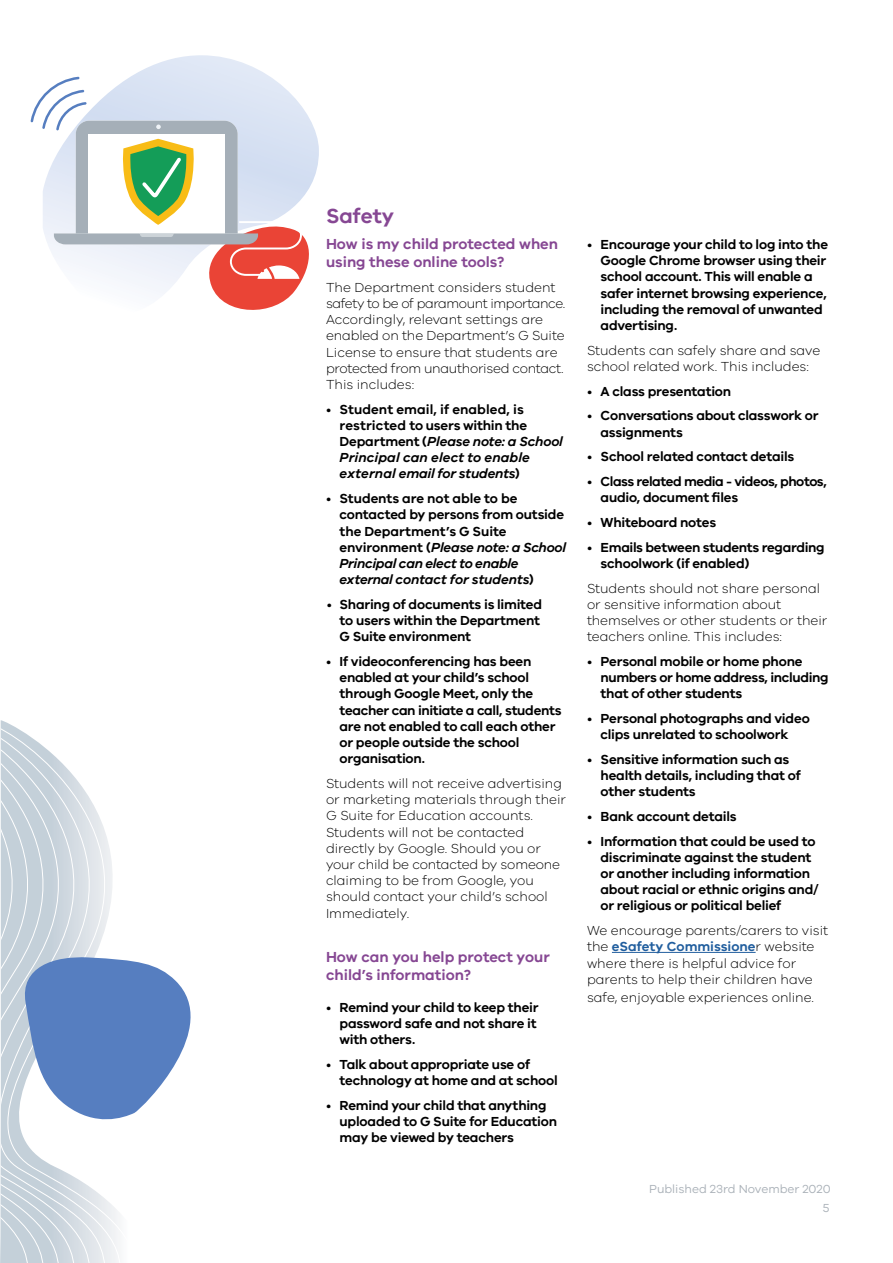
<style>
.page{position:relative;width:893px;height:1263px;background:#fff}
.page>*{position:absolute;margin:0;border:0;box-sizing:border-box;transform-origin:0 0}
.t1{font:600 21px "VIC";color:#864793}
.t2{font:600 15px/18px "VIC";color:#864793}
.t3{font:600 13.5px/16.2px "VIC";letter-spacing:-.015em;color:#000}
.t4{font:300 13.5px/16.2px "VIC";color:#000}
.t5{font:italic 600 13.5px/16.2px "VIC";letter-spacing:-.005em;color:#000}
.t6{font:12px "VIC";color:#abb2b9}
.s1{font-weight:300;font-style:normal}
.s2{font-style:normal}
.s3{font-weight:300}
.s4{font-style:italic}
.s5{font-weight:600;color:#215e9e}
</style>
<div class="page">
<hr style="left:612px;top:952px;width:144px;height:1px;background:#215e9e">
<svg style="left:77px;top:55px;width:242px;height:116px"></svg>
<svg style="left:31px;top:77px;width:285px;height:233px"></svg>
<svg style="left:0;top:722px;width:118px;height:541px"></svg>
<svg style="left:20px;top:956px;width:171px;height:171px"></svg>
<h1 class="t1" style="left:326px;top:203px;width:70px">Safety</h1>
<p class="t2" style="left:326px;top:234px;width:234px">How is my child protected when using these online tools?</p>
<p class="t4" style="left:326px;top:279px;width:241px">The Department considers student safety to be of paramount importance.<br>Accordingly, relevant settings are enabled on the Department’s G Suite License to ensure that students are protected from unauthorised contact.<br>This includes:</p>
<p class="t5" style="left:339px;top:401px;width:225px;text-indent:-14px"><span class="s1">•</span> <span class="s2">Student email, if enabled, is restricted to users within the<br>Department (</span>Please note: a School<br>Principal can elect to enable external email for students<span class="s2">)</span></p>
<p class="t3" style="left:339px;top:490px;width:228px;text-indent:-14px"><span class="s3">•</span> Students are not able to be contacted by persons from outside the Department’s G Suite environment (<span class="s4">Please note: a School<br>Principal can elect to enable external contact for students</span>)</p>
<p class="t3" style="left:339px;top:596px;width:204px;text-indent:-13px"><span class="s3">•</span> Sharing of documents is limited to users within the Department<br>G Suite environment</p>
<p class="t3" style="left:339px;top:653px;width:223px;text-indent:-14px"><span class="s3">•</span> If videoconferencing has been enabled at your child’s school through Google Meet, only the teacher can initiate a call, students are not enabled to call each other or people outside the school organisation.</p>
<p class="t4" style="left:326px;top:775px;width:242px">Students will not receive advertising or marketing materials through their<br>G Suite for Education accounts.<br>Students will not be contacted directly by Google. Should you or your child be contacted by someone claiming to be from Google, you should contact your child’s school<br>Immediately.</p>
<p class="t2" style="left:326px;top:948px;width:225px">How can you help protect your child’s information?</p>
<p class="t3" style="left:339px;top:999px;width:200px;text-indent:-14px"><span class="s3">•</span> Remind your child to keep their password safe and not share it with others.</p>
<p class="t3" style="left:339px;top:1056px;width:220px;text-indent:-14px"><span class="s3">•</span> Talk about appropriate use of technology at home and at school</p>
<p class="t3" style="left:339px;top:1097px;width:219px;text-indent:-14px"><span class="s3">•</span> Remind your child that anything uploaded to G Suite for Education may be viewed by teachers</p>
<p class="t3" style="left:600px;top:236px;width:229px;text-indent:-14px"><span class="s3">•</span> Encourage your child to log into the<br>Google Chrome browser using their school account. This will enable a safer internet browsing experience, including the removal of unwanted advertising.</p>
<p class="t4" style="left:587px;top:342px;width:235px">Students can safely share and save school related work. This includes:</p>
<p class="t3" style="left:587px;top:383px;width:146px"><span class="s3">•</span> A class presentation</p>
<p class="t3" style="left:600px;top:407px;width:220px;text-indent:-14px"><span class="s3">•</span> Conversations about classwork or assignments</p>
<p class="t3" style="left:587px;top:448px;width:209px"><span class="s3">•</span> School related contact details</p>
<p class="t3" style="left:600px;top:473px;width:228px;text-indent:-14px"><span class="s3">•</span> Class related media - videos, photos, audio, document files</p>
<p class="t3" style="left:587px;top:514px;width:131px"><span class="s3">•</span> Whiteboard notes</p>
<p class="t3" style="left:600px;top:538px;width:226px;text-indent:-14px"><span class="s3">•</span> Emails between students regarding schoolwork (if enabled)</p>
<p class="t4" style="left:587px;top:579px;width:242px">Students should not share personal or sensitive information about themselves or other students or their teachers online. This includes:</p>
<p class="t3" style="left:600px;top:653px;width:230px;text-indent:-14px"><span class="s3">•</span> Personal mobile or home phone numbers or home address, including that of other students</p>
<p class="t3" style="left:587px;top:710px;width:224px;text-align:center"><span class="s3">•</span> Personal photographs and video clips unrelated to schoolwork</p>
<p class="t3" style="left:600px;top:751px;width:202px;text-indent:-14px"><span class="s3">•</span> Sensitive information such as health details, including that of other students</p>
<p class="t3" style="left:587px;top:808px;width:151px"><span class="s3">•</span> Bank account details</p>
<p class="t3" style="left:600px;top:833px;width:220px;text-indent:-14px"><span class="s3">•</span> Information that could be used to discriminate against the student or another including information about racial or ethnic origins and/ or religious or political belief</p>
<p class="t4" style="left:587px;top:922px;width:243px">We encourage parents/carers to visit the <span class="s5">eSafety Commissione</span>r website where there is helpful advice for parents to help their children have</p>
<p class="t4" style="left:587px;top:989px;width:228px">safe, enjoyable experiences online.</p>
<p class="t6" style="left:649px;top:1181px;width:183px">Published 23rd November 2020</p>
<p class="t6" style="left:823px;top:1201px;width:8px">5</p>
</div>
